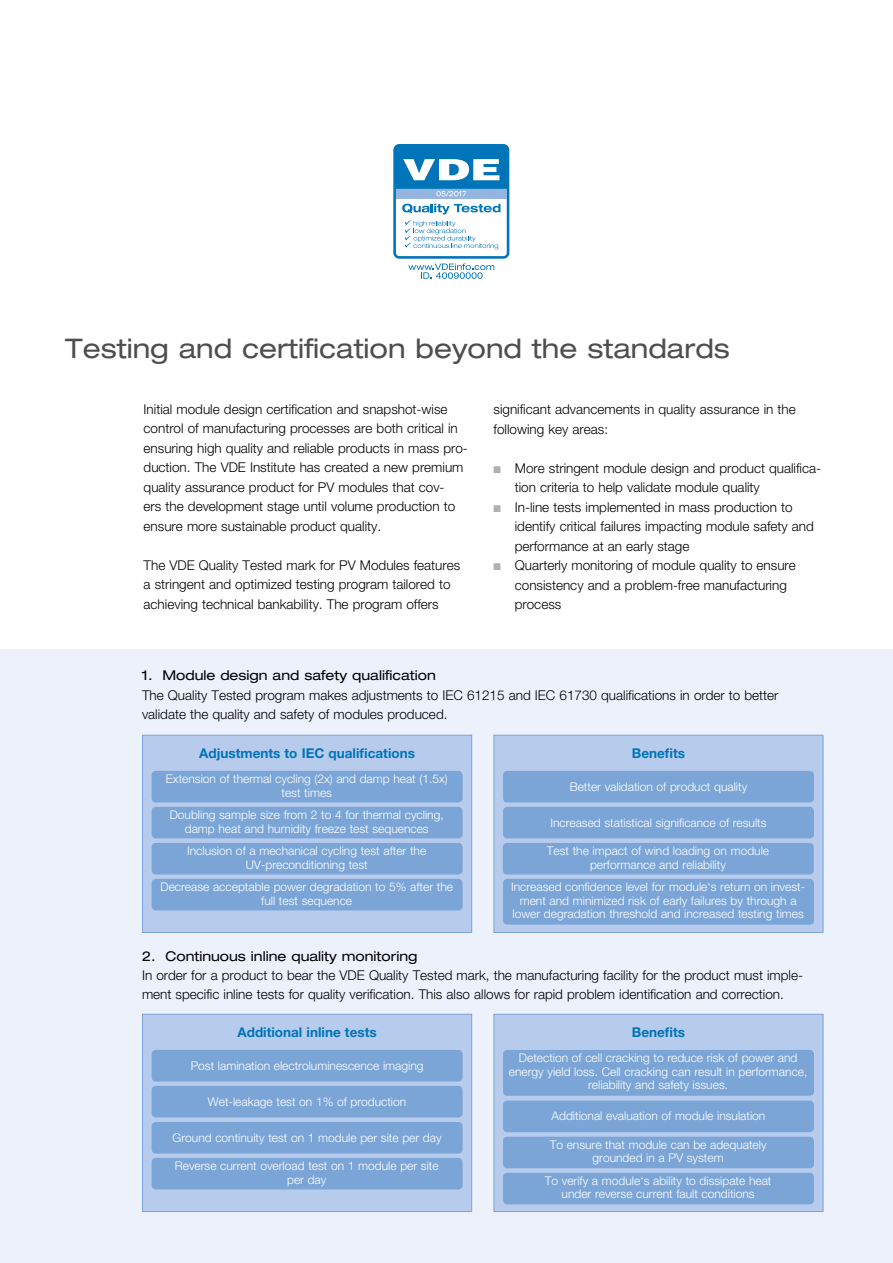
<style>
.page{position:relative;width:893px;height:1263px;background:#fff}
.page>*{position:absolute;margin:0;border:0;box-sizing:border-box;transform-origin:0 0}
.t1{font:expanded 27px "Helvetica Neue LT Std";color:#4e4e4d}
.t2{font:300 13.5px/19.5px "Helvetica Neue LT Std";color:#000}
.t3{font:expanded 13.5px "Helvetica Neue LT Std";color:#000}
.t4{font:700 13.5px "Helvetica Neue LT Std";color:#0074b8}
.t5{font:300 12px/13.5px "Helvetica Neue LT Std";color:#fff;text-align:center}
.t6{font:9.75px "Zapf Dingbats ITC";color:#afb0b0}
.s1{color:#afb0b0}
</style>
<div class="page">
<div style="left:0;top:649px;width:893px;height:614px;background:#ecf1fc"></div>
<div style="left:142px;top:735px;width:330px;height:198px;background:#b7cbed;border:1px solid #7ba5d7"></div>
<div style="left:494px;top:735px;width:329px;height:198px;background:#b7cbed;border:1px solid #7ba5d7"></div>
<div style="left:152px;top:771px;width:311px;height:31px;background:#7ba5d7;border-radius:4px"></div>
<div style="left:503px;top:771px;width:311px;height:31px;background:#7ba5d7;border-radius:4px"></div>
<div style="left:152px;top:807px;width:311px;height:31px;background:#7ba5d7;border-radius:4px"></div>
<div style="left:503px;top:807px;width:311px;height:31px;background:#7ba5d7;border-radius:4px"></div>
<div style="left:152px;top:843px;width:311px;height:31px;background:#7ba5d7;border-radius:4px"></div>
<div style="left:152px;top:879px;width:311px;height:31px;background:#7ba5d7;border-radius:4px"></div>
<div style="left:503px;top:879px;width:311px;height:46px;background:#7ba5d7;border-radius:4px"></div>
<div style="left:142px;top:1014px;width:330px;height:198px;background:#b7cbed;border:1px solid #7ba5d7"></div>
<div style="left:494px;top:1014px;width:329px;height:198px;background:#b7cbed;border:1px solid #7ba5d7"></div>
<div style="left:152px;top:1050px;width:311px;height:31px;background:#7ba5d7;border-radius:4px"></div>
<div style="left:503px;top:1050px;width:311px;height:46px;background:#7ba5d7;border-radius:4px"></div>
<div style="left:152px;top:1086px;width:311px;height:31px;background:#7ba5d7;border-radius:4px"></div>
<div style="left:503px;top:1100px;width:311px;height:32px;background:#7ba5d7;border-radius:4px"></div>
<div style="left:152px;top:1122px;width:311px;height:31px;background:#7ba5d7;border-radius:4px"></div>
<div style="left:503px;top:1137px;width:311px;height:31px;background:#7ba5d7;border-radius:4px"></div>
<div style="left:152px;top:1158px;width:311px;height:31px;background:#7ba5d7;border-radius:4px"></div>
<div style="left:503px;top:1173px;width:311px;height:31px;background:#7ba5d7;border-radius:4px"></div>
<div style="left:503px;top:843px;width:311px;height:31px;background:#7ba5d7;border-radius:4px"></div>
<svg style="left:393px;top:144px;width:116px;height:135px"></svg>
<h1 class="t1" style="left:65px;top:332px;width:666px">Testing and certification beyond the standards</h1>
<p class="t2" style="left:144px;top:399px;width:326px">Initial module design certification and snapshot-wise control of manufacturing processes are both critical in ensuring high quality and reliable products in mass pro&shy;duction. The VDE Institute has created a new premium quality assurance product for PV modules that cov-<br>ers the development stage until volume production to ensure more sustainable product quality.</p>
<p class="t2" style="left:144px;top:555px;width:318px">The VDE Quality Tested mark for PV Modules features a stringent and optimized testing program tailored to achieving technical bankability. The program offers</p>
<p class="t2" style="left:494px;top:399px;width:304px">significant advancements in quality assurance in the following key areas:</p>
<p class="t6" style="left:501px;top:465px;width:4px">■</p>
<p class="t2" style="left:515px;top:458px;width:308px;text-indent:-21px"><span class="s1">■</span> More stringent module design and product qualifica&shy;tion criteria to help validate module quality</p>
<p class="t6" style="left:501px;top:504px;width:4px">■</p>
<p class="t2" style="left:515px;top:497px;width:301px;text-indent:-21px"><span class="s1">■</span> In-line tests implemented in mass production to identify critical failures impacting module safety and performance at an early stage</p>
<p class="t2" style="left:515px;top:555px;width:283px;text-indent:-21px"><span class="s1">■</span> Quarterly monitoring of module quality to ensure consistency and a problem-free manufacturing process</p>
<p class="t3" style="left:142px;top:667px;width:295px">1. Module design and safety qualification</p>
<p class="t2" style="left:142px;top:685px;width:638px">The Quality Tested program makes adjustments to IEC 61215 and IEC 61730 qualifications in order to better validate the quality and safety of modules produced.</p>
<p class="t4" style="left:199px;top:745px;width:217px">Adjustments to IEC qualifications</p>
<p class="t4" style="left:632px;top:745px;width:55px">Benefits</p>
<p class="t5" style="left:166px;top:772px;width:283px">Extension of thermal cycling (2x) and damp heat (1.5x) test times</p>
<p class="t5" style="left:570px;top:779px;width:179px">Better validation of product quality</p>
<p class="t5" style="left:170px;top:808px;width:275px">Doubling sample size from 2 to 4 for thermal cycling, damp heat and humidity freeze test sequences</p>
<p class="t5" style="left:550px;top:815px;width:218px">Increased statistical significance of results</p>
<p class="t5" style="left:187px;top:844px;width:241px">Inclusion of a mechanical cycling test after the<br>UV-preconditioning test</p>
<p class="t5" style="left:160px;top:880px;width:294px">Decrease acceptable power degradation to 5% after the full test sequence</p>
<p class="t5" style="left:511px;top:880px;width:295px">Increased confidence level for module‘s return on invest&shy;ment and minimized risk of early failures by through a lower degradation threshold and increased testing times</p>
<p class="t5" style="left:547px;top:844px;width:224px">Test the impact of wind loading on module performance and reliability</p>
<p class="t3" style="left:142px;top:947px;width:277px">2. Continuous inline quality monitoring</p>
<p class="t2" style="left:142px;top:965px;width:663px">In order for a product to bear the VDE Quality Tested mark, the manufacturing facility for the product must imple&shy;ment specific inline tests for quality verification. This also allows for rapid problem identification and correction.</p>
<p class="t4" style="left:237px;top:1024px;width:141px">Additional inline tests</p>
<p class="t4" style="left:632px;top:1024px;width:55px">Benefits</p>
<p class="t5" style="left:191px;top:1058px;width:234px">Post lamination electroluminescence imaging</p>
<p class="t5" style="left:509px;top:1051px;width:300px">Detection of cell cracking to reduce risk of power and energy yield loss. Cell cracking can result in performance, reliability and safety issues.</p>
<p class="t5" style="left:208px;top:1094px;width:200px">Wet-leakage test on 1% of production</p>
<p class="t5" style="left:552px;top:1109px;width:215px">Additional evaluation of module insulation</p>
<p class="t5" style="left:173px;top:1130px;width:271px">Ground continuity test on 1 module per site per day</p>
<p class="t5" style="left:550px;top:1137px;width:218px">To ensure that module can be adequately grounded in a PV system</p>
<p class="t5" style="left:175px;top:1159px;width:265px">Reverse current overload test on 1 module per site per day</p>
<p class="t5" style="left:545px;top:1174px;width:228px">To verify a module‘s ability to dissipate heat under reverse current fault conditions</p>
</div>
